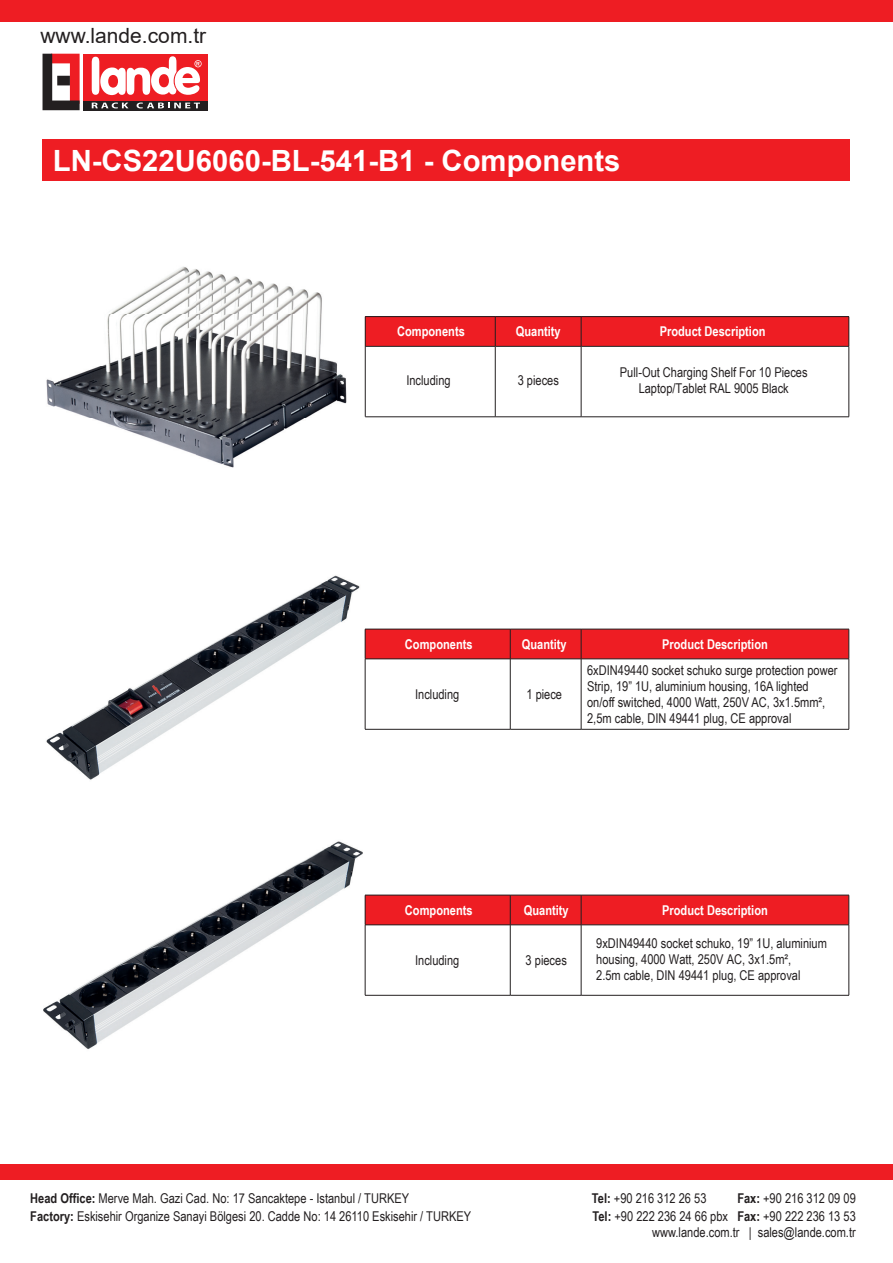
<style>
.page{position:relative;width:893px;height:1263px;background:#fff}
.page>*{position:absolute;margin:0;border:0;box-sizing:border-box;transform-origin:0 0}
.t1{font:700 29.25px "Arial";color:#fff}
.t2{font:21px "Arial";color:#231f20}
.t3{font:13.5px/16.2px "Arial Narrow";color:#231f20}
.t4{font:700 13.5px "Arial Narrow";color:#fff}
.s1{font-weight:700}
</style>
<div class="page">
<div style="left:43px;top:139px;width:807px;height:42px;background:#ee1d23"></div>
<svg style="left:83px;top:101px;width:124px;height:9px"></svg>
<div style="left:83px;top:54px;width:124px;height:47px;background:#ee1d23"></div>
<svg style="left:43px;top:54px;width:37px;height:56px"></svg>
<div style="left:57px;top:76px;width:13px;height:9px;background:#231f20"></div>
<svg style="left:92px;top:103px;width:36px;height:5px"></svg>
<svg style="left:137px;top:103px;width:63px;height:5px"></svg>
<svg style="left:92px;top:56px;width:110px;height:39px"></svg>
<div style="left:0;top:0;width:893px;height:21px;background:#ee1d23"></div>
<div style="left:0;top:1164px;width:893px;height:15px;background:#ee1d23"></div>
<div style="left:365px;top:629px;width:145px;height:30px;background:#ee1d23"></div>
<div style="left:511px;top:630px;width:338px;height:29px;background:#ee1d23"></div>
<hr style="left:510px;top:629px;width:71px;height:1px;background:#231f20">
<hr style="left:581px;top:629px;width:268px;height:1px;background:#231f20">
<hr style="left:365px;top:659px;width:145px;height:1px;background:#231f20">
<hr style="left:510px;top:659px;width:71px;height:1px;background:#231f20">
<hr style="left:581px;top:659px;width:268px;height:1px;background:#231f20">
<hr style="left:510px;top:729px;width:71px;height:1px;background:#231f20">
<hr style="left:581px;top:729px;width:268px;height:1px;background:#231f20">
<hr style="left:581px;top:629px;width:1px;height:30px;background:#231f20">
<hr style="left:849px;top:629px;width:1px;height:30px;background:#231f20">
<hr style="left:581px;top:659px;width:1px;height:70px;background:#231f20">
<hr style="left:849px;top:659px;width:1px;height:70px;background:#231f20">
<hr style="left:365px;top:629px;width:145px;height:1px;background:#231f20">
<hr style="left:365px;top:629px;width:1px;height:30px;background:#231f20">
<hr style="left:510px;top:629px;width:1px;height:30px;background:#231f20">
<hr style="left:365px;top:659px;width:1px;height:70px;background:#231f20">
<hr style="left:510px;top:659px;width:1px;height:70px;background:#231f20">
<hr style="left:365px;top:729px;width:145px;height:1px;background:#231f20">
<div style="left:365px;top:895px;width:145px;height:30px;background:#ee1d23"></div>
<div style="left:511px;top:896px;width:338px;height:28px;background:#ee1d23"></div>
<hr style="left:510px;top:895px;width:71px;height:1px;background:#231f20">
<hr style="left:581px;top:895px;width:268px;height:1px;background:#231f20">
<hr style="left:365px;top:924px;width:145px;height:1px;background:#231f20">
<hr style="left:510px;top:924px;width:71px;height:1px;background:#231f20">
<hr style="left:581px;top:924px;width:268px;height:1px;background:#231f20">
<hr style="left:510px;top:995px;width:71px;height:1px;background:#231f20">
<hr style="left:581px;top:995px;width:268px;height:1px;background:#231f20">
<hr style="left:581px;top:895px;width:1px;height:30px;background:#231f20">
<hr style="left:849px;top:895px;width:1px;height:30px;background:#231f20">
<hr style="left:581px;top:925px;width:1px;height:70px;background:#231f20">
<hr style="left:849px;top:925px;width:1px;height:70px;background:#231f20">
<hr style="left:365px;top:895px;width:145px;height:1px;background:#231f20">
<hr style="left:365px;top:895px;width:1px;height:30px;background:#231f20">
<hr style="left:510px;top:895px;width:1px;height:30px;background:#231f20">
<hr style="left:365px;top:925px;width:1px;height:70px;background:#231f20">
<hr style="left:510px;top:925px;width:1px;height:70px;background:#231f20">
<hr style="left:365px;top:995px;width:145px;height:1px;background:#231f20">
<img style="left:46px;top:266px;width:301px;height:202px">
<img style="left:44px;top:841px;width:318px;height:209px">
<img style="left:46px;top:575px;width:314px;height:205px">
<div style="left:365px;top:317px;width:484px;height:29px;background:#ee1d23"></div>
<hr style="left:495px;top:316px;width:86px;height:1px;background:#231f20">
<hr style="left:581px;top:316px;width:268px;height:1px;background:#231f20">
<hr style="left:365px;top:346px;width:130px;height:1px;background:#231f20">
<hr style="left:495px;top:346px;width:86px;height:1px;background:#231f20">
<hr style="left:581px;top:346px;width:268px;height:1px;background:#231f20">
<hr style="left:495px;top:416px;width:86px;height:1px;background:#231f20">
<hr style="left:581px;top:416px;width:268px;height:1px;background:#231f20">
<svg style="left:581px;top:317px;width:1px;height:29px"></svg>
<svg style="left:849px;top:317px;width:1px;height:29px"></svg>
<hr style="left:581px;top:347px;width:1px;height:70px;background:#231f20">
<hr style="left:849px;top:347px;width:1px;height:70px;background:#231f20">
<hr style="left:365px;top:316px;width:130px;height:1px;background:#231f20">
<svg style="left:495px;top:317px;width:1px;height:29px"></svg>
<hr style="left:495px;top:347px;width:1px;height:70px;background:#231f20">
<hr style="left:365px;top:416px;width:130px;height:1px;background:#231f20">
<hr style="left:365px;top:317px;width:1px;height:100px;background:#231f20">
<h2 class="t2" style="left:40px;top:21px;width:167px">www.lande.com.tr</h2>
<h1 class="t1" style="left:53px;top:140px;width:569px">LN-CS22U6060-BL-541-B1 - Components</h1>
<p class="t4" style="left:397px;top:321px;width:69px">Components</p>
<p class="t4" style="left:516px;top:321px;width:46px">Quantity</p>
<p class="t4" style="left:660px;top:321px;width:107px">Product Description</p>
<p class="t3" style="left:406px;top:372px;width:46px">Including</p>
<p class="t3" style="left:620px;top:364px;width:189px;text-align:center">Pull-Out Charging Shelf For 10 Pieces<br>Laptop/Tablet RAL 9005 Black</p>
<p class="t3" style="left:518px;top:372px;width:43px">3 pieces</p>
<p class="t4" style="left:405px;top:634px;width:69px">Components</p>
<p class="t4" style="left:522px;top:634px;width:46px">Quantity</p>
<p class="t4" style="left:662px;top:634px;width:107px">Product Description</p>
<p class="t3" style="left:415px;top:686px;width:46px">Including</p>
<p class="t3" style="left:526px;top:686px;width:37px">1 piece</p>
<p class="t3" style="left:587px;top:661px;width:252px">6xDIN49440 socket schuko surge protection power Strip, 19” 1U, aluminium housing, 16A lighted on/off switched, 4000 Watt, 250V AC, 3x1.5mm², 2,5m cable, DIN 49441 plug, CE approval</p>
<p class="t4" style="left:405px;top:900px;width:69px">Components</p>
<p class="t4" style="left:524px;top:900px;width:46px">Quantity</p>
<p class="t4" style="left:662px;top:900px;width:107px">Product Description</p>
<p class="t3" style="left:415px;top:952px;width:46px">Including</p>
<p class="t3" style="left:526px;top:952px;width:43px">3 pieces</p>
<p class="t3" style="left:596px;top:934px;width:232px">9xDIN49440 socket schuko, 19” 1U, aluminium housing, 4000 Watt, 250V AC, 3x1.5m²,<br>2.5m cable, DIN 49441 plug, CE approval</p>
<p class="t3" style="left:30px;top:1189px;width:442px;line-height:18px"><span class="s1">Head Office:</span> Merve Mah. Gazi Cad. No: 17 Sancaktepe - Istanbul / TURKEY<br><span class="s1">Factory:</span> Eskisehir Organize Sanayi Bölgesi 20. Cadde No: 14 26110 Eskisehir / TURKEY</p>
<p class="t3" style="left:592px;top:1189px;width:116px"><span class="s1">Tel:</span> +90 216 312 26 53</p>
<p class="t3" style="left:592px;top:1188px;width:265px;line-height:18px;text-align:right"><span class="s1">Fax:</span> +90 216 312 09 09<br><span class="s1">Tel:</span> +90 222 236 24 66 pbx <span class="s1">Fax:</span> +90 222 236 13 53</p>
<p class="t3" style="left:652px;top:1223px;width:205px">www.lande.com.tr | sales@lande.com.tr</p>
</div>
